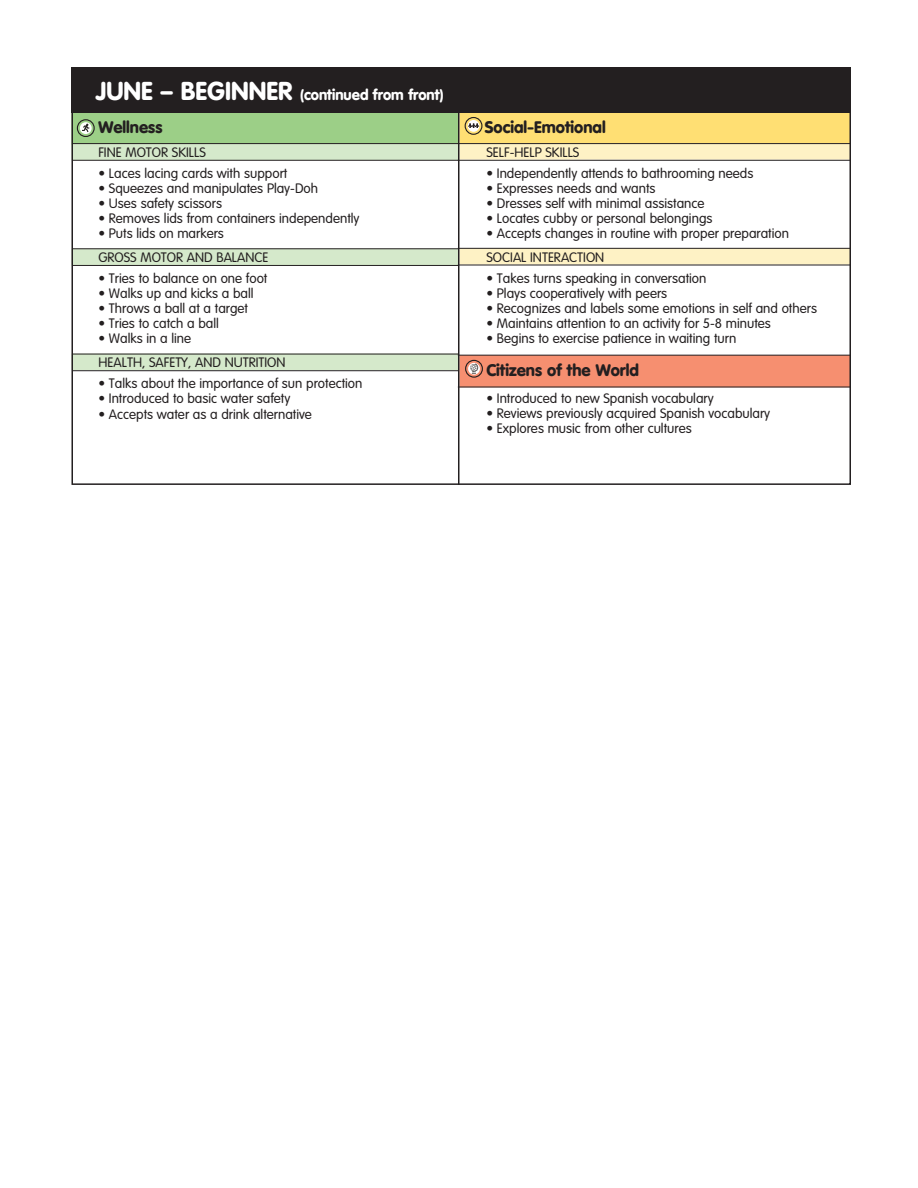
<style>
.page{position:relative;width:918px;height:1188px;background:#fff}
.page>*{position:absolute;margin:0;border:0;box-sizing:border-box;transform-origin:0 0}
.Language_and_Literac{font:900 16.5px "VAG Rounded";color:#231f20}
.Social_Emotional_Hea{font:900 16.5px "VAG Rounded";color:#231f20}
._01__Page_Head_Month{font:900 15px "VAG Rounded";color:#fff}
._04a2__Bullet_First{font:300 13.5px "VAG Rounded";color:#231f20}
.Language___Literacy{font:300 13.5px "VAG Rounded";color:#231f20}
.Social_Emo_Subhead{font:300 13.5px "VAG Rounded";color:#231f20}
.Wellness_Subhead{font:300 13.5px "VAG Rounded";color:#231f20}
.s1{font-size:25.5px}
</style>
<div class="page">
<div style="left:459px;top:112px;width:392px;height:32px;background:#ffdf73"></div>
<div style="left:459px;top:143px;width:392px;height:17px;background:#fef2c5"></div>
<div style="left:459px;top:248px;width:392px;height:17px;background:#fef2c5"></div>
<div style="left:459px;top:355px;width:392px;height:32px;background:#f68f70"></div>
<div style="left:468px;top:120px;width:11px;height:12px;background:#fff;border-radius:50%"></div>
<div style="left:465px;top:117px;width:17px;height:18px;border:1px solid #231f20;border-radius:50%"></div>
<svg style="left:467px;top:123px;width:13px;height:5px"></svg>
<svg style="left:465px;top:359px;width:18px;height:19px"></svg>
<div style="left:71px;top:113px;width:388px;height:32px;background:#9ccf87"></div>
<div style="left:71px;top:144px;width:388px;height:16px;background:#d5e9cb"></div>
<div style="left:71px;top:249px;width:388px;height:16px;background:#d5e9cb"></div>
<div style="left:71px;top:354px;width:388px;height:16px;background:#d5e9cb"></div>
<svg style="left:80px;top:122px;width:12px;height:12px"></svg>
<div style="left:77px;top:119px;width:18px;height:18px;border:1px solid #231f20;border-radius:50%"></div>
<svg style="left:81px;top:123px;width:9px;height:10px"></svg>
<div style="left:71px;top:68px;width:779px;height:45px;background:#231f20"></div>
<hr style="left:73px;top:143px;width:386px;height:1px;background:#231f20">
<hr style="left:73px;top:248px;width:386px;height:1px;background:#231f20">
<hr style="left:73px;top:354px;width:386px;height:1px;background:#231f20">
<hr style="left:458px;top:143px;width:393px;height:1px;background:#231f20">
<hr style="left:458px;top:248px;width:393px;height:1px;background:#231f20">
<hr style="left:458px;top:355px;width:393px;height:1px;background:#231f20">
<hr style="left:73px;top:160px;width:386px;height:1px;background:#231f20">
<hr style="left:73px;top:265px;width:386px;height:1px;background:#231f20">
<hr style="left:73px;top:370px;width:386px;height:1px;background:#231f20">
<hr style="left:458px;top:160px;width:393px;height:1px;background:#231f20">
<hr style="left:458px;top:265px;width:393px;height:1px;background:#231f20">
<hr style="left:458px;top:387px;width:393px;height:1px;background:#231f20">
<hr style="left:458px;top:111px;width:1px;height:374px;background:#231f20">
<div style="left:71px;top:68px;width:780px;height:417px;border:2px solid #231f20"></div>
<p class="_01__Page_Head_Month" style="left:96px;top:86px;width:349px"><span class="s1">JUNE – BEGINNER</span> (continued from front)</p>
<p class="Language_and_Literac" style="left:98px;top:117px;width:65px">Wellness</p>
<p class="Wellness_Subhead" style="left:98px;top:145px;width:109px">FINE MOTOR SKILLS</p>
<p class="_04a2__Bullet_First" style="left:98px;top:166px;width:190px">• Laces lacing cards with support</p>
<p class="_04a2__Bullet_First" style="left:98px;top:181px;width:221px">• Squeezes and manipulates Play-Doh</p>
<p class="_04a2__Bullet_First" style="left:98px;top:196px;width:125px">• Uses safety scissors</p>
<p class="_04a2__Bullet_First" style="left:98px;top:211px;width:263px">• Removes lids from containers independently</p>
<p class="_04a2__Bullet_First" style="left:98px;top:226px;width:127px">• Puts lids on markers</p>
<p class="Language___Literacy" style="left:98px;top:250px;width:172px">GROSS MOTOR AND BALANCE</p>
<p class="_04a2__Bullet_First" style="left:98px;top:271px;width:170px">• Tries to balance on one foot</p>
<p class="_04a2__Bullet_First" style="left:98px;top:286px;width:157px">• Walks up and kicks a ball</p>
<p class="_04a2__Bullet_First" style="left:98px;top:301px;width:151px">• Throws a ball at a target</p>
<p class="_04a2__Bullet_First" style="left:98px;top:316px;width:122px">• Tries to catch a ball</p>
<p class="_04a2__Bullet_First" style="left:98px;top:331px;width:94px">• Walks in a line</p>
<p class="Language___Literacy" style="left:98px;top:355px;width:188px">HEALTH, SAFETY, AND NUTRITION</p>
<p class="_04a2__Bullet_First" style="left:98px;top:376px;width:266px">• Talks about the importance of sun protection</p>
<p class="_04a2__Bullet_First" style="left:98px;top:391px;width:193px">• Introduced to basic water safety</p>
<p class="_04a2__Bullet_First" style="left:98px;top:407px;width:215px">• Accepts water as a drink alternative</p>
<p class="Social_Emotional_Hea" style="left:485px;top:117px;width:123px">Social-Emotional</p>
<p class="Social_Emo_Subhead" style="left:486px;top:144px;width:94px">SELF-HELP SKILLS</p>
<p class="_04a2__Bullet_First" style="left:486px;top:165px;width:268px">• Independently attends to bathrooming needs</p>
<p class="_04a2__Bullet_First" style="left:486px;top:180px;width:171px">• Expresses needs and wants</p>
<p class="_04a2__Bullet_First" style="left:486px;top:195px;width:219px">• Dresses self with minimal assistance</p>
<p class="_04a2__Bullet_First" style="left:486px;top:210px;width:228px">• Locates cubby or personal belongings</p>
<p class="_04a2__Bullet_First" style="left:486px;top:225px;width:304px">• Accepts changes in routine with proper preparation</p>
<p class="Social_Emo_Subhead" style="left:486px;top:249px;width:119px">SOCIAL INTERACTION</p>
<p class="_04a2__Bullet_First" style="left:486px;top:270px;width:222px">• Takes turns speaking in conversation</p>
<p class="_04a2__Bullet_First" style="left:486px;top:285px;width:182px">• Plays cooperatively with peers</p>
<p class="_04a2__Bullet_First" style="left:486px;top:300px;width:332px">• Recognizes and labels some emotions in self and others</p>
<p class="_04a2__Bullet_First" style="left:486px;top:315px;width:286px">• Maintains attention to an activity for 5-8 minutes</p>
<p class="_04a2__Bullet_First" style="left:486px;top:330px;width:251px">• Begins to exercise patience in waiting turn</p>
<p class="Language_and_Literac" style="left:486px;top:360px;width:154px">Citizens of the World</p>
<p class="_04a2__Bullet_First" style="left:486px;top:390px;width:229px">• Introduced to new Spanish vocabulary</p>
<p class="_04a2__Bullet_First" style="left:486px;top:405px;width:285px">• Reviews previously acquired Spanish vocabulary</p>
<p class="_04a2__Bullet_First" style="left:486px;top:420px;width:207px">• Explores music from other cultures</p>
</div>
